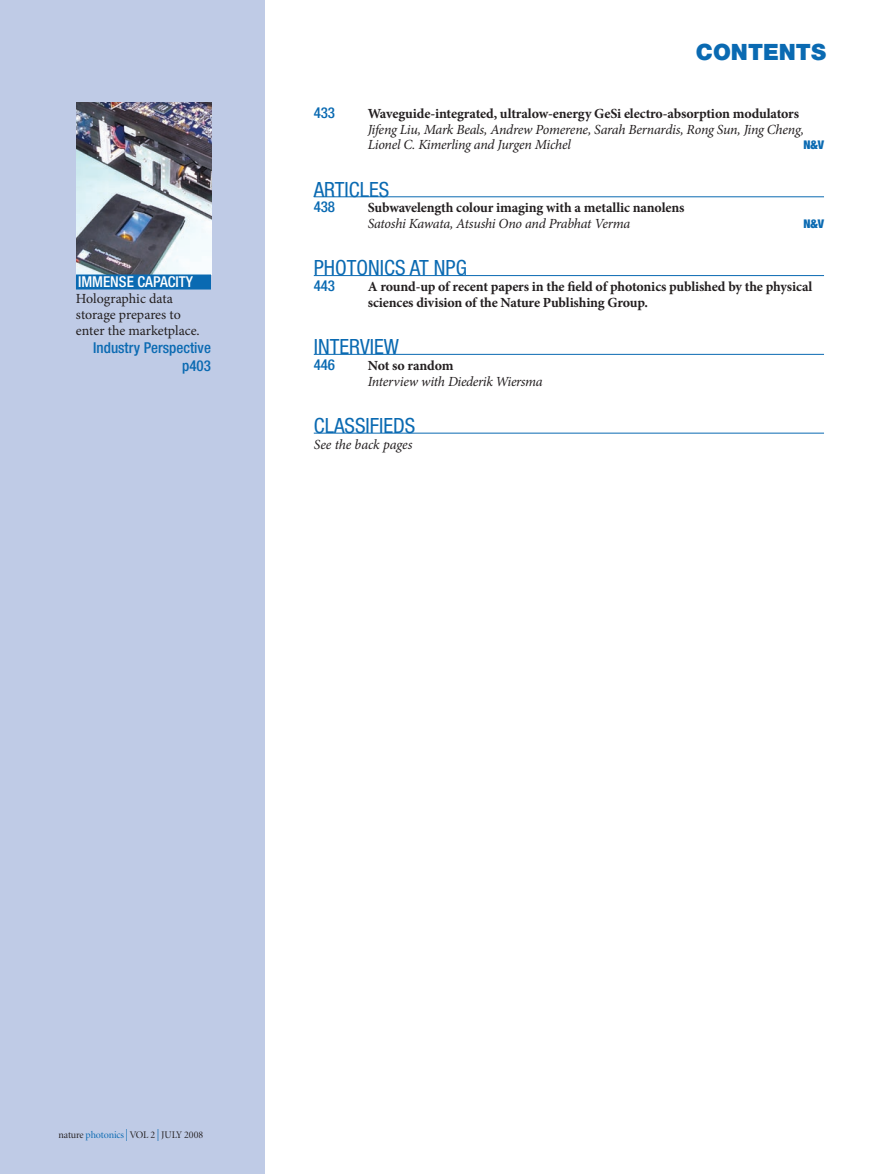
<style>
.page{position:relative;width:893px;height:1174px;background:#fff}
.page>*{position:absolute;margin:0;border:0;box-sizing:border-box;transform-origin:0 0}
.t1{font:900 22.5px "Helvetica Neue";color:#0a6ab2}
.t2{font:condensed 21px "Helvetica Neue";color:#0a6ab2}
.t3{font:500 condensed 15px/18px "Helvetica Neue";color:#0a6ab2;text-align:right}
.t4{font:500 condensed 15px "Helvetica Neue";color:#fff}
.t5{font:700 13.95px/15.8px "Minion Pro";letter-spacing:-.01em;color:#231f20}
.t6{font:italic 13.95px/15.8px "Minion Pro";letter-spacing:-.02em;color:#231f20}
.t7{font:13.95px/15.8px "Minion Pro";letter-spacing:-.005em;color:#231f20}
.t8{font:900 condensed 12px "Helvetica Neue";color:#0a6ab2}
.t9{font:10.2px "Minion Display";letter-spacing:-.01em;color:#231f20}
.s1{color:#0a6ab2}
.s2{font-family:"Minion";font-weight:700;font-size:12px;color:#0a6ab2}
</style>
<div class="page">
<div style="left:0;top:0;width:265px;height:1174px;background:#bfcbe6"></div>
<hr style="left:314px;top:196px;width:510px;height:1px;background:#0a6ab2">
<hr style="left:314px;top:275px;width:510px;height:1px;background:#0a6ab2">
<hr style="left:314px;top:354px;width:510px;height:1px;background:#0a6ab2">
<hr style="left:314px;top:433px;width:510px;height:1px;background:#0a6ab2">
<img style="left:76px;top:102px;width:135px;height:172px">
<div style="left:76px;top:274px;width:135px;height:15px;background:#0a6ab2"></div>
<p class="t4" style="left:78px;top:273px;width:116px">IMM ENSE CAPACITY</p>
<p class="t7" style="left:76px;top:291px;width:125px">Holographic data storage prepares to enter the marketplace.</p>
<p class="t3" style="left:93px;top:338px;width:119px">Industry Perspective p403</p>
<h1 class="t1" style="left:696px;top:38px;width:132px">CONTENTS</h1>
<p class="t3" style="left:314px;top:103px;width:23px">433</p>
<p class="t5" style="left:368px;top:105px;width:433px">Waveguide-integrated, ultralow-energy GeSi electro-absorption modulators</p>
<p class="t6" style="left:368px;top:121px;width:438px">Jifeng Liu, Mark Beals, Andrew Pomerene, Sarah Bernardis, Rong Sun, Jing Cheng,<br>Lionel C. Kimerling and Jurgen Michel</p>
<p class="t8" style="left:803px;top:138px;width:22px">N&amp;V</p>
<h2 class="t2" style="left:314px;top:177px;width:11px">ARTICL</h2>
<h2 class="t2" style="left:369px;top:177px;width:20px">ES</h2>
<p class="t3" style="left:314px;top:198px;width:23px">438</p>
<p class="t5" style="left:368px;top:200px;width:318px">Subwavelength colour imaging with a metallic nanolens</p>
<p class="t6" style="left:368px;top:216px;width:264px">Satoshi Kawata, Atsushi Ono and Prabhat Verma</p>
<p class="t8" style="left:803px;top:216px;width:22px">N&amp;V</p>
<h2 class="t2" style="left:314px;top:256px;width:22px">PHOTONICS</h2>
<h2 class="t2" style="left:410px;top:256px;width:57px">AT NPG</h2>
<p class="t3" style="left:314px;top:276px;width:23px">443</p>
<p class="t5" style="left:368px;top:278px;width:446px">A round-up of recent papers in the field of photonics published by the physical sciences division of the Nature Publishing Group.</p>
<h2 class="t2" style="left:314px;top:334px;width:86px">INTERVIEW</h2>
<p class="t3" style="left:314px;top:355px;width:23px">446</p>
<p class="t5" style="left:368px;top:357px;width:87px">Not so random</p>
<p class="t6" style="left:368px;top:373px;width:176px">Interview with Diederik Wiersma</p>
<h2 class="t2" style="left:314px;top:413px;width:30px">ClASSI</h2>
<h2 class="t2" style="left:370px;top:413px;width:35px">FIEDS</h2>
<p class="t6" style="left:314px;top:436px;width:100px">See the back pages</p>
<p class="t9" style="left:59px;top:1130px;width:146px">nature <span class="s1">photonics</span> <span class="s2">|</span> vol 2 <span class="s2">|</span> JULY 2008</p>
</div>
